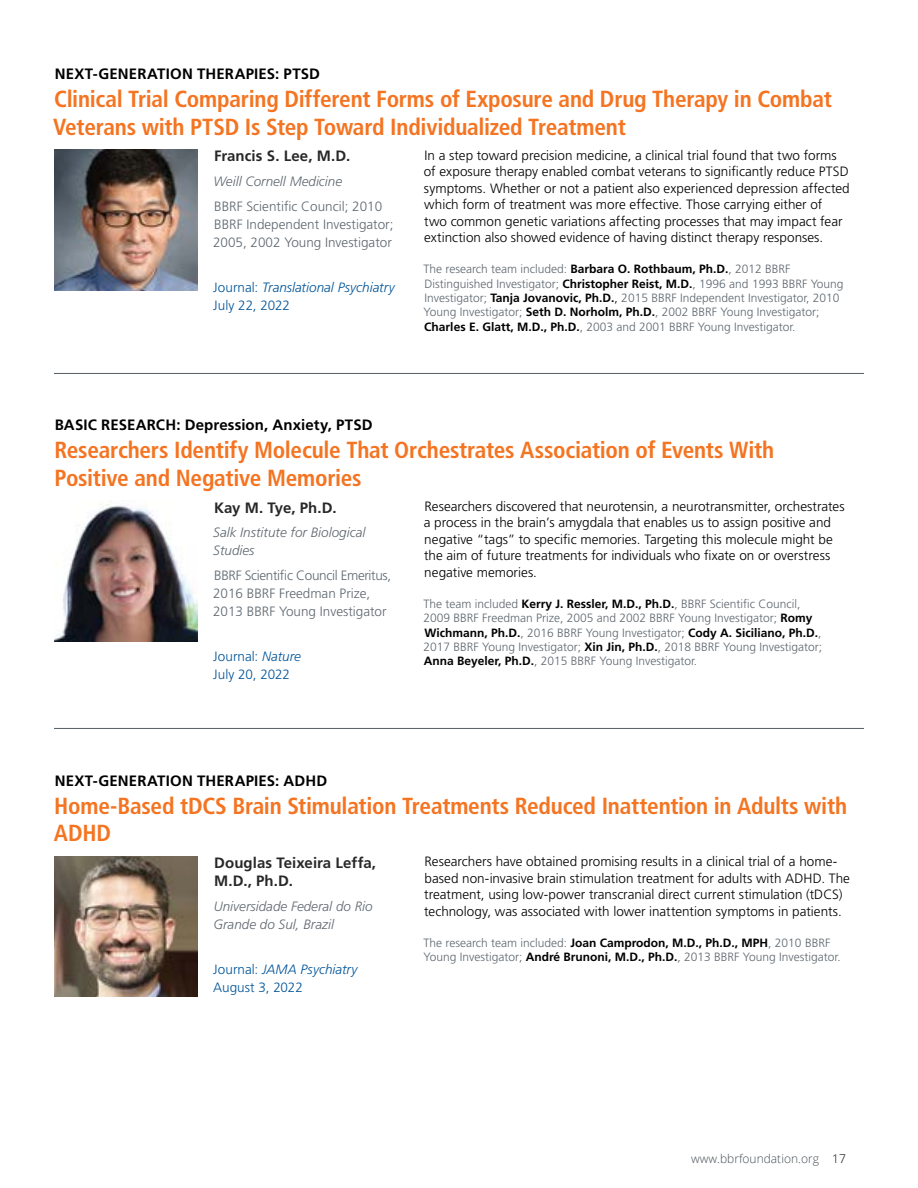
<style>
.page{position:relative;width:918px;height:1188px;background:#fff}
.page>*{position:absolute;margin:0;border:0;box-sizing:border-box;transform-origin:0 0}
.t1{font:700 condensed 23.25px/27.9px "Frutiger LT Std";letter-spacing:-.01em;color:#f47421}
.t2{font:700 15px "Frutiger LT Std";letter-spacing:.01em;color:#000}
.t3{font:700 15px/18px "Frutiger LT Std";letter-spacing:.005em;color:#292829}
.t4{font:300 13.5px/16.5px "Frutiger LT Std";color:#000}
.t5{font:300 13.5px/18px "Frutiger LT Std";color:#5f686f}
.t6{font:italic 300 13.5px/18px "Frutiger LT Std";color:#5f686f}
.t7{font:300 13.5px/18px "Frutiger LT Std";color:#005498}
.t8{font:italic 300 13.5px/18px "Frutiger LT Std";color:#005498}
.t9{font:300 12px/14.4px "Frutiger LT Std";color:#5f686f}
.t10{font:300 12px "Open Sans";color:#464d53}
.s1{font-style:normal}
.s2{font-weight:700;color:#000}
.s3{color:#000}
.s4{font-style:italic}
</style>
<div class="page">
<hr style="left:54px;top:728px;width:810px;height:1px;background:#565e65">
<hr style="left:54px;top:373px;width:810px;height:1px;background:#565e65">
<img style="left:54px;top:150px;width:143px;height:140px">
<img style="left:54px;top:501px;width:143px;height:140px">
<img style="left:54px;top:856px;width:143px;height:141px">
<p class="t2" style="left:55px;top:65px;width:267px">NEXT-GENERATION THERAPIES: PTSD</p>
<h1 class="t1" style="left:53px;top:85px;width:780px">Clinical Trial Comparing Different Forms of Exposure and Drug Therapy in Combat<br>Veterans with PTSD Is Step Toward Individualized Treatment</h1>
<p class="t3" style="left:214px;top:147px;width:138px">Francis S. Lee, M.D.</p>
<p class="t6" style="left:213px;top:173px;width:130px">Weill Cornell Medicine</p>
<p class="t5" style="left:213px;top:197px;width:182px">BBRF Scientific Council; 2010<br>BBRF Independent Investigator;<br>2005, 2002 Young Investigator</p>
<p class="t8" style="left:213px;top:278px;width:183px"><span class="s1">Journal:</span> Translational Psychiatry<br><span class="s1">July 22, 2022</span></p>
<p class="t4" style="left:424px;top:147px;width:427px">In a step toward precision medicine, a clinical trial found that two forms of exposure therapy enabled combat veterans to significantly reduce PTSD symptoms. Whether or not a patient also experienced depression affected which form of treatment was more effective. Those carrying either of<br>two common genetic variations affecting processes that may impact fear extinction also showed evidence of having distinct therapy responses.</p>
<p class="t9" style="left:424px;top:262px;width:422px">The research team included: <span class="s2">Barbara O. Rothbaum, Ph.D.</span>, 2012 BBRF Distinguished Investigator; <span class="s2">Christopher Reist, M.D.</span>, 1996 and 1993 BBRF Young Investigator; <span class="s2">Tanja Jovanovic, Ph.D.</span><span class="s3">,</span> 2015 BBRF Independent Investigator, 2010<br>Young Investigator; <span class="s2">Seth D. Norholm, Ph.D.</span>, 2002 BBRF Young Investigator; <span class="s2">Charles E. Glatt, M.D., Ph.D.</span>, 2003 and 2001 BBRF Young Investigator.</p>
<p class="t2" style="left:55px;top:416px;width:319px">BASIC RESEARCH: Depression, Anxiety, PTSD</p>
<h1 class="t1" style="left:54px;top:436px;width:721px">Researchers Identify Molecule That Orchestrates Association of Events With<br>Positive and Negative Memories</h1>
<p class="t3" style="left:214px;top:498px;width:124px">Kay M. Tye, Ph.D.</p>
<p class="t6" style="left:213px;top:524px;width:154px">Salk Institute for Biological<br>Studies</p>
<p class="t5" style="left:213px;top:567px;width:180px">BBRF Scientific Council Emeritus,<br>2016 BBRF Freedman Prize,<br>2013 BBRF Young Investigator</p>
<p class="t7" style="left:213px;top:648px;width:89px">Journal: <span class="s4">Nature<br></span>July 20, 2022</p>
<p class="t4" style="left:424px;top:498px;width:422px">Researchers discovered that neurotensin, a neurotransmitter, orchestrates a process in the brain’s amygdala that enables us to assign positive and negative “tags” to specific memories. Targeting this molecule might be the aim of future treatments for individuals who fixate on or overstress negative memories.</p>
<p class="t9" style="left:424px;top:597px;width:400px">The team included <span class="s2">Kerry J. Ressler, M.D., Ph.D.</span>, BBRF Scientific Council, 2009 BBRF Freedman Prize, 2005 and 2002 BBRF Young Investigator; <span class="s2">Romy Wichmann, Ph.D.</span>, 2016 BBRF Young Investigator; <span class="s2">Cody A. Siciliano, Ph.D.</span>, 2017 BBRF Young Investigator; <span class="s2">Xin Jin, Ph.D.</span>, 2018 BBRF Young Investigator; <span class="s2">Anna Beyeler, Ph.D.</span>, 2015 BBRF Young Investigator.</p>
<p class="t2" style="left:55px;top:772px;width:274px">NEXT-GENERATION THERAPIES: ADHD</p>
<h1 class="t1" style="left:54px;top:792px;width:795px">Home-Based tDCS Brain Stimulation Treatments Reduced Inattention in Adults with<br>ADHD</h1>
<p class="t3" style="left:214px;top:854px;width:163px">Douglas Teixeira Leffa,<br>M.D., Ph.D.</p>
<p class="t6" style="left:213px;top:897px;width:161px">Universidade Federal do Rio<br>Grande do Sul, Brazil</p>
<p class="t7" style="left:213px;top:960px;width:146px">Journal: <span class="s4">JAMA Psychiatry<br></span>August 3, 2022</p>
<p class="t4" style="left:424px;top:854px;width:427px">Researchers have obtained promising results in a clinical trial of a home&shy;based non-invasive brain stimulation treatment for adults with ADHD. The treatment, using low-power transcranial direct current stimulation (tDCS) technology, was associated with lower inattention symptoms in patients.</p>
<p class="t9" style="left:424px;top:936px;width:419px">The research team included: <span class="s2">Joan Camprodon, M.D., Ph.D., MPH</span>, 2010 BBRF<br>Young Investigator; <span class="s2">André Brunoni, M.D., Ph.D.</span>, 2013 BBRF Young Investigator.</p>
<p class="t10" style="left:691px;top:1150px;width:156px">www.bbrfoundation.org <span class="s3">17</span></p>
</div>
